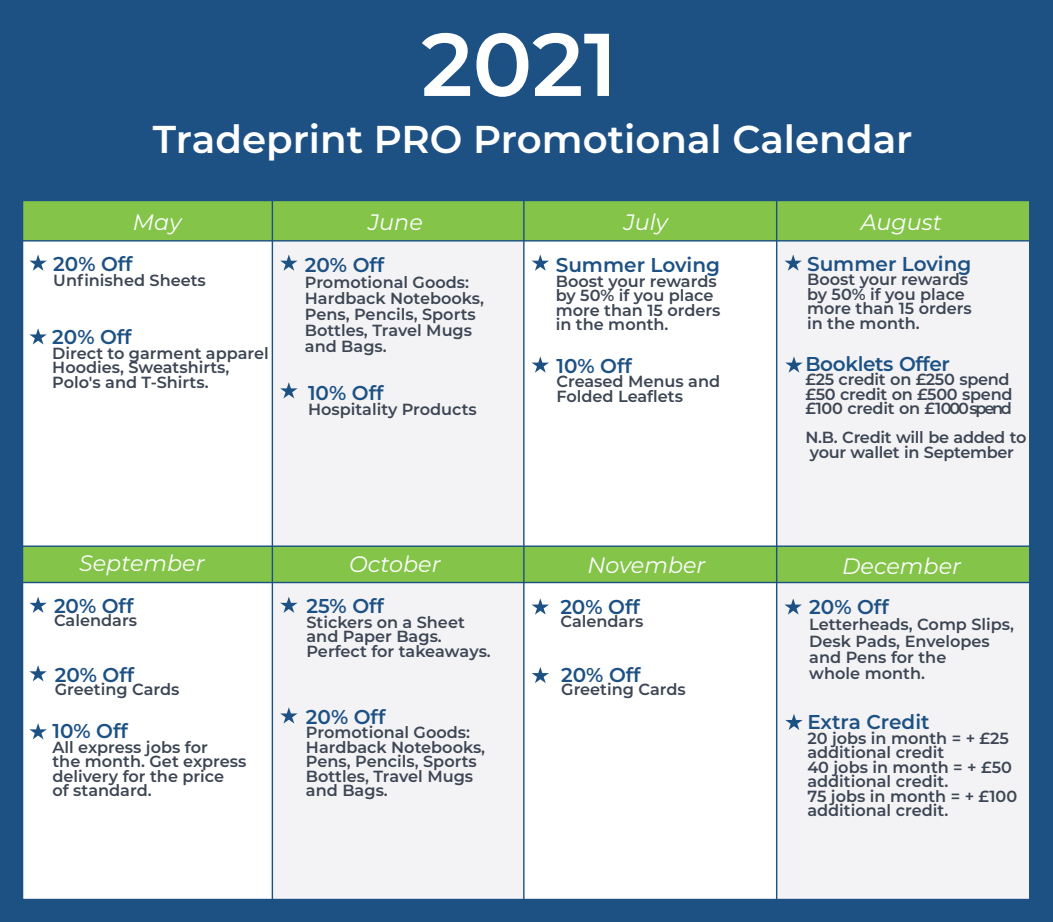
<style>
.page{position:relative;width:1053px;height:922px;background:#fff}
.page>*{position:absolute;margin:0;border:0;box-sizing:border-box;transform-origin:0 0}
.t1{font:600 88.75px "Montserrat";color:#fff}
.t2{font:600 38.75px "Montserrat";color:#fff}
.t3{font:italic 22.25px "Montserrat";color:#fff}
.t4{font:600 20px "Montserrat";color:#1d5184}
.t5{font:600 20px "Montserrat";letter-spacing:-.02em;color:#1d5184}
.t6{font:600 16.12px/14.5px "Montserrat";color:#3d4654}
.t7{font:600 16.12px/14.5px "Montserrat";letter-spacing:-.02em;color:#3d4654}
</style>
<div class="page">
<div style="left:0;top:0;width:1052px;height:921px;background:#1d5184"></div>
<div style="left:21px;top:199px;width:1009px;height:701px;background:#fff"></div>
<div style="left:776px;top:209px;width:254px;height:691px;background:#f3f3f5"></div>
<div style="left:272px;top:230px;width:252px;height:670px;background:#f3f3f5"></div>
<div style="left:22px;top:546px;width:1008px;height:36px;background:#83c449"></div>
<div style="left:21px;top:200px;width:1010px;height:41px;background:#83c449"></div>
<hr style="left:21px;top:240px;width:1010px;height:1px;background:#1d5184">
<hr style="left:21px;top:545px;width:1010px;height:1px;background:#1d5184">
<hr style="left:21px;top:581px;width:1010px;height:2px;background:#1d5184">
<hr style="left:272px;top:199px;width:1px;height:701px;background:#1d5184">
<hr style="left:523px;top:200px;width:1px;height:700px;background:#1d5184">
<hr style="left:776px;top:199px;width:1px;height:701px;background:#1d5184">
<svg style="left:29px;top:254px;width:18px;height:17px"></svg>
<svg style="left:29px;top:328px;width:18px;height:16px"></svg>
<svg style="left:280px;top:254px;width:17px;height:17px"></svg>
<svg style="left:280px;top:382px;width:17px;height:16px"></svg>
<svg style="left:531px;top:254px;width:18px;height:17px"></svg>
<svg style="left:785px;top:356px;width:17px;height:16px"></svg>
<svg style="left:29px;top:723px;width:18px;height:16px"></svg>
<svg style="left:784px;top:254px;width:17px;height:17px"></svg>
<svg style="left:29px;top:596px;width:18px;height:16px"></svg>
<svg style="left:29px;top:665px;width:18px;height:16px"></svg>
<svg style="left:280px;top:596px;width:17px;height:16px"></svg>
<svg style="left:280px;top:707px;width:17px;height:16px"></svg>
<svg style="left:531px;top:598px;width:18px;height:16px"></svg>
<svg style="left:531px;top:667px;width:18px;height:16px"></svg>
<svg style="left:784px;top:598px;width:17px;height:16px"></svg>
<svg style="left:785px;top:714px;width:17px;height:15px"></svg>
<div style="left:20px;top:197px;width:1012px;height:705px;border:4px solid #1d5184"></div>
<svg style="left:531px;top:356px;width:18px;height:16px"></svg>
<h1 class="t1" style="left:421px;top:1px;width:198px">2021</h1>
<h2 class="t2" style="left:153px;top:112px;width:761px">Tradeprint PRO Promotional Calendar</h2>
<h3 class="t3" style="left:133px;top:206px;width:50px">May</h3>
<h3 class="t3" style="left:368px;top:206px;width:56px">June</h3>
<h3 class="t3" style="left:623px;top:206px;width:46px">July</h3>
<h3 class="t3" style="left:860px;top:206px;width:82px">August</h3>
<p class="t4" style="left:53px;top:250px;width:81px">20% Off</p>
<p class="t6" style="left:53px;top:272px;width:154px">Unfinished Sheets</p>
<p class="t4" style="left:52px;top:323px;width:81px">20% Off</p>
<p class="t6" style="left:52px;top:345px;width:218px">Direct to garment apparel<br>Hoodies, Sweatshirts,<br>Polo's and T-Shirts.</p>
<p class="t4" style="left:305px;top:250px;width:81px">20% Off</p>
<p class="t6" style="left:305px;top:273px;width:181px;line-height:16.1px">Promotional Goods:<br>Hardback Notebooks,<br>Pens, Pencils, Sports<br>Bottles, Travel Mugs and Bags.</p>
<p class="t4" style="left:308px;top:379px;width:77px">10% Off</p>
<p class="t6" style="left:308px;top:401px;width:170px">Hospitality Products</p>
<p class="t4" style="left:555px;top:251px;width:166px">Summer Loving</p>
<p class="t6" style="left:555px;top:273px;width:166px">Boost your rewards by 50% if you place more than 15 orders in the month.</p>
<p class="t4" style="left:556px;top:351px;width:77px">10% Off</p>
<p class="t6" style="left:556px;top:373px;width:165px">Creased Menus and<br>Folded Leaflets</p>
<p class="t4" style="left:807px;top:249px;width:166px">Summer Loving</p>
<p class="t6" style="left:807px;top:271px;width:166px">Boost your rewards by 50% if you place more than 15 orders in the month.</p>
<p class="t5" style="left:805px;top:349px;width:146px">Booklets Offer</p>
<p class="t7" style="left:805px;top:371px;width:208px">£25 credit on £250 spend £50 credit on £500 spend £100 credit on £1000 spend</p>
<p class="t7" style="left:805px;top:429px;width:222px">N.B. Credit will be added to your wallet in September</p>
<h3 class="t3" style="left:79px;top:548px;width:127px">September</h3>
<h3 class="t3" style="left:349px;top:549px;width:93px">October</h3>
<h3 class="t3" style="left:587px;top:550px;width:120px">November</h3>
<h3 class="t3" style="left:842px;top:550px;width:120px">December</h3>
<p class="t4" style="left:54px;top:591px;width:81px">20% Off</p>
<p class="t6" style="left:54px;top:612px;width:84px">Calendars</p>
<p class="t4" style="left:55px;top:660px;width:81px">20% Off</p>
<p class="t6" style="left:55px;top:680px;width:126px">Greeting Cards</p>
<p class="t4" style="left:52px;top:716px;width:77px">10% Off</p>
<p class="t6" style="left:52px;top:738px;width:195px">All express jobs for<br>the month. Get express delivery for the price<br>of standard.</p>
<p class="t4" style="left:306px;top:591px;width:79px">25% Off</p>
<p class="t6" style="left:306px;top:614px;width:186px">Stickers on a Sheet and Paper Bags.<br>Perfect for takeaways.</p>
<p class="t4" style="left:306px;top:702px;width:81px">20% Off</p>
<p class="t6" style="left:306px;top:724px;width:181px">Promotional Goods:<br>Hardback Notebooks,<br>Pens, Pencils, Sports<br>Bottles, Travel Mugs and Bags.</p>
<p class="t4" style="left:560px;top:592px;width:81px">20% Off</p>
<p class="t6" style="left:560px;top:612px;width:84px">Calendars</p>
<p class="t4" style="left:561px;top:660px;width:81px">20% Off</p>
<p class="t6" style="left:561px;top:681px;width:126px">Greeting Cards</p>
<p class="t4" style="left:809px;top:593px;width:81px">20% Off</p>
<p class="t6" style="left:809px;top:615px;width:206px;line-height:16.1px">Letterheads, Comp Slips,<br>Desk Pads, Envelopes and Pens for the<br>whole month.</p>
<p class="t4" style="left:807px;top:707px;width:124px">Extra Credit</p>
<p class="t6" style="left:807px;top:729px;width:211px">20 jobs in month = + £25 additional credit<br>40 jobs in month = + £50 additional credit.<br>75 jobs in month = + £100 additional credit.</p>
</div>
